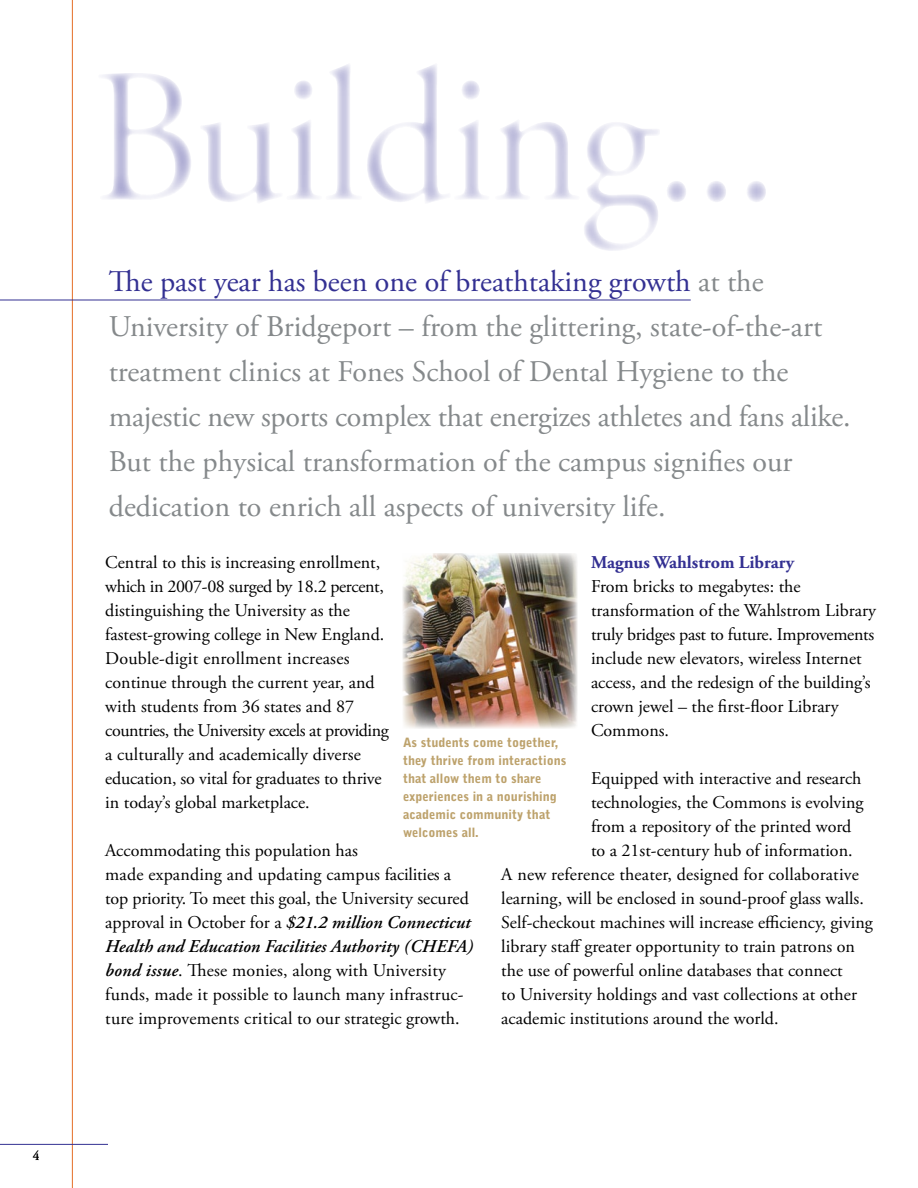
<style>
.page{position:relative;width:918px;height:1188px;background:#fff}
.page>*{position:absolute;margin:0;border:0;box-sizing:border-box;transform-origin:0 0}
.t1{font:30px/45px "Adobe Garamond Pro";color:#85898b}
.t2{font:18px/24px "Adobe Garamond Pro";color:#000}
.t3{font:700 18px "Adobe Garamond Pro";color:#333092}
.t4{font:900 12.75px/18px "Bell Gothic";color:#bda26c}
.s1{color:#333092}
.s2{font-weight:600;font-style:italic}
</style>
<div class="page">
<hr style="left:72px;top:0;width:1px;height:1188px;background:#e46e26">
<hr style="left:0;top:1144px;width:108px;height:1px;background:#333092">
<svg style="left:102px;top:64px;width:664px;height:187px"></svg>
<hr style="left:0;top:300px;width:691px;height:1px;background:#333092">
<img style="left:403px;top:554px;width:175px;height:175px">
<p class="t1" style="left:109px;top:260px;width:743px"><span class="s1">The past year has been one of breathtaking growth</span> at the University of Bridgeport – from the glittering, state-of-the-art treatment clinics at Fones School of Dental Hygiene to the majestic new sports complex that energizes athletes and fans alike.<br>But the physical transformation of the campus signifies our dedication to enrich all aspects of university life.</p>
<p class="t2" style="left:105px;top:551px;width:285px">Central to this is increasing enrollment, which in 2007-08 surged by 1 8.2 percent, distinguishing the University as the fastest-growing college in New England.<br>Double-digit enrollment increases continue through the current year, and with students from 36 states and 87 countries, the University excels at providing a culturally and academically diverse education, so vital for graduates to thrive in today’s global marketplace.</p>
<p class="t2" style="left:105px;top:839px;width:369px">Accommodating this population has<br>made expanding and updating campus facilities a top priority. To meet this goal, the University secured approval in October for a <span class="s2">$21.2 million Connecticut Health and Education Facilities Authority (CHEFA) bond issue</span>. These monies, along with University funds, made it possible to launch many infrastruc&shy;ture improvements critical to our strategic growth.</p>
<p class="t3" style="left:591px;top:552px;width:205px">Magnus Wahlstrom Library</p>
<p class="t2" style="left:591px;top:575px;width:287px">From bricks to megabytes: the transformation of the Wahlstrom Library truly bridges past to future. Improvements include new elevators, wireless Internet access, and the redesign of the building’s crown jewel – the first-floor Library Commons.</p>
<p class="t2" style="left:591px;top:767px;width:272px">Equipped with interactive and research</p>
<p class="t2" style="left:591px;top:791px;width:274px">technologies, the Commons is evolving</p>
<p class="t2" style="left:591px;top:815px;width:262px">from a repository of the printed word</p>
<p class="t2" style="left:591px;top:839px;width:263px">to a 21 st-century hub of information.</p>
<p class="t2" style="left:501px;top:863px;width:359px">A new reference theater, designed for collaborative</p>
<p class="t2" style="left:501px;top:887px;width:364px">learning, will be enclosed in sound-proof glass walls.</p>
<p class="t2" style="left:501px;top:911px;width:373px">Self-checkout machines will increase efficiency, giving</p>
<p class="t2" style="left:501px;top:935px;width:355px">library staff greater opportunity to train patrons on</p>
<p class="t2" style="left:501px;top:959px;width:343px">the use of powerful online databases that connect</p>
<p class="t2" style="left:501px;top:983px;width:357px">to University holdings and vast collections at other</p>
<p class="t2" style="left:501px;top:1007px;width:279px">academic institutions around the world.</p>
<p class="t4" style="left:403px;top:734px;width:165px">As students come together, they thrive from interactions that allow them to share experiences in a nourishing academic community that welcomes all.</p>
</div>
